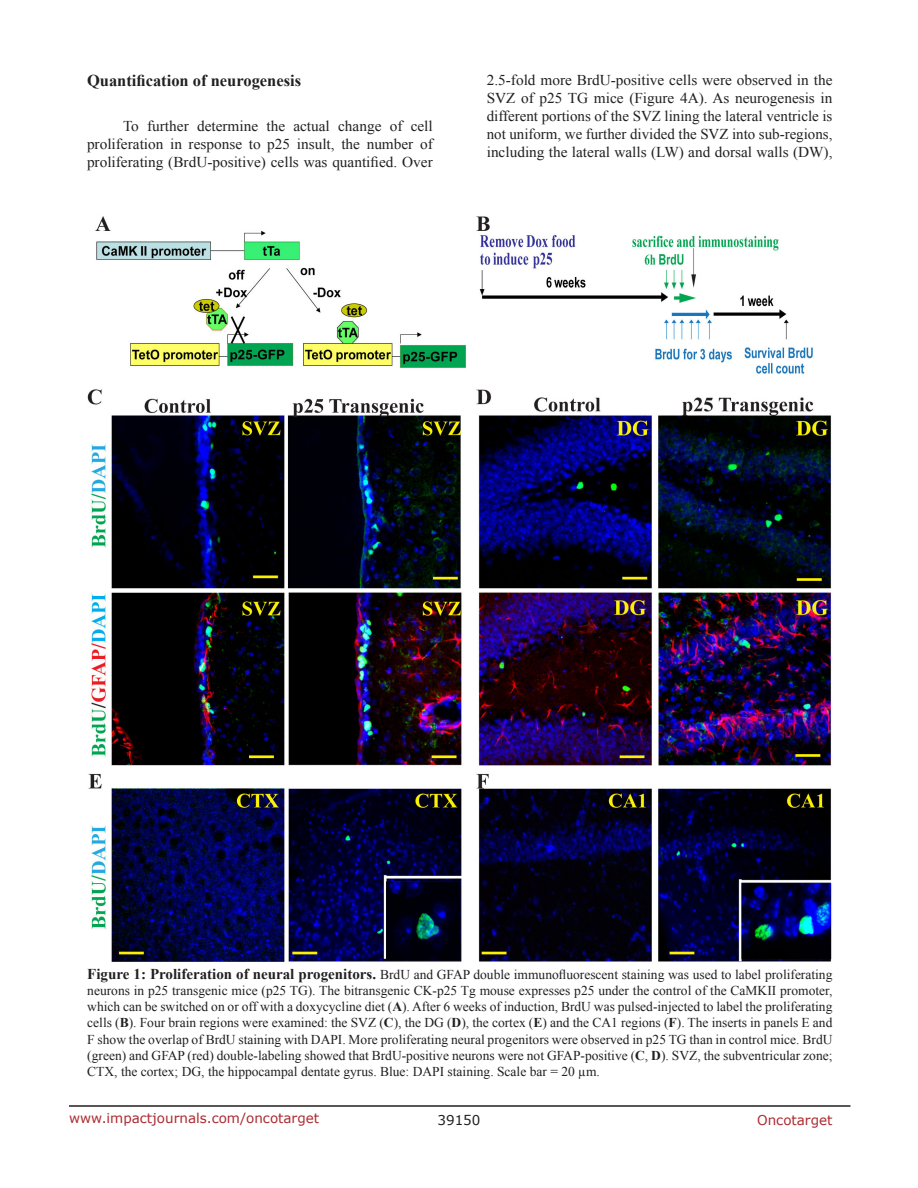
<style>
.page{position:relative;width:918px;height:1188px;background:#fff}
.page>*{position:absolute;margin:0;border:0;box-sizing:border-box;transform-origin:0 0}
.SubHeading{font:700 16.5px "Times New Roman";color:#221f22}
.BodyText{font:15px/18px "Times New Roman";color:#221f22;text-align:justify}
.FigureText{font:13.5px/16.2px "Times New Roman";color:#221f22;text-align:justify}
.t1{font:13.5px "Verdana";color:#ac2b31}
.t2{font:13.5px "Verdana";color:#221f22}
.s1{font-weight:700;font-size:15px}
.s2{font-weight:700}
</style>
<div class="page">
<hr style="left:69px;top:1105px;width:781px;height:2px;background:#231f20">
<img style="left:87px;top:216px;width:745px;height:745px">
<p class="SubHeading" style="left:87px;top:69px;width:216px">Quantification of neurogenesis</p>
<p class="BodyText" style="left:87px;top:117px;width:347px;text-indent:36px">To further determine the actual change of cell proliferation in response to p25 insult, the number of proliferating (BrdU-positive) cells was quantified. Over</p>
<p class="BodyText" style="left:487px;top:71px;width:347px">2.5-fold more BrdU-positive cells were observed in the SVZ of p25 TG mice (Figure 4A). As neurogenesis in different portions of the SVZ lining the lateral ventricle is not uniform, we further divided the SVZ into sub-regions, including the lateral walls (LW) and dorsal walls (DW),</p>
<p class="FigureText" style="left:87px;top:966px;width:747px"><span class="s1">Figure 1: Proliferation of neural progenitors.</span> BrdU and GFAP double immunofluorescent staining was used to label proliferating neurons in p25 transgenic mice (p25 TG). The bitransgenic CK-p25 Tg mouse expresses p25 under the control of the CaMKII promoter, which can be switched on or off with a doxycycline diet (<span class="s2">A</span>). After 6 weeks of induction, BrdU was pulsed-injected to label the proliferating cells (<span class="s2">B</span>). Four brain regions were examined: the SVZ (<span class="s2">C</span>), the DG (<span class="s2">D</span>), the cortex (<span class="s2">E</span>) and the CA1 regions (<span class="s2">F</span>). The inserts in panels E and F show the overlap of BrdU staining with DAPI. More proliferating neural progenitors were observed in p25 TG than in control mice. BrdU (green) and GFAP (red) double-labeling showed that BrdU-positive neurons were not GFAP-positive (<span class="s2">C</span>, <span class="s2">D</span>). SVZ, the subventricular zone; CTX, the cortex; DG, the hippocampal dentate gyrus. Blue: DAPI staining. Scale bar = 20 µm.</p>
<p class="t1" style="left:69px;top:1109px;width:252px">www.impactjournals.com/oncotarget</p>
<p class="t2" style="left:438px;top:1111px;width:44px">39150</p>
<p class="t1" style="left:757px;top:1111px;width:77px">Oncotarget</p>
</div>
